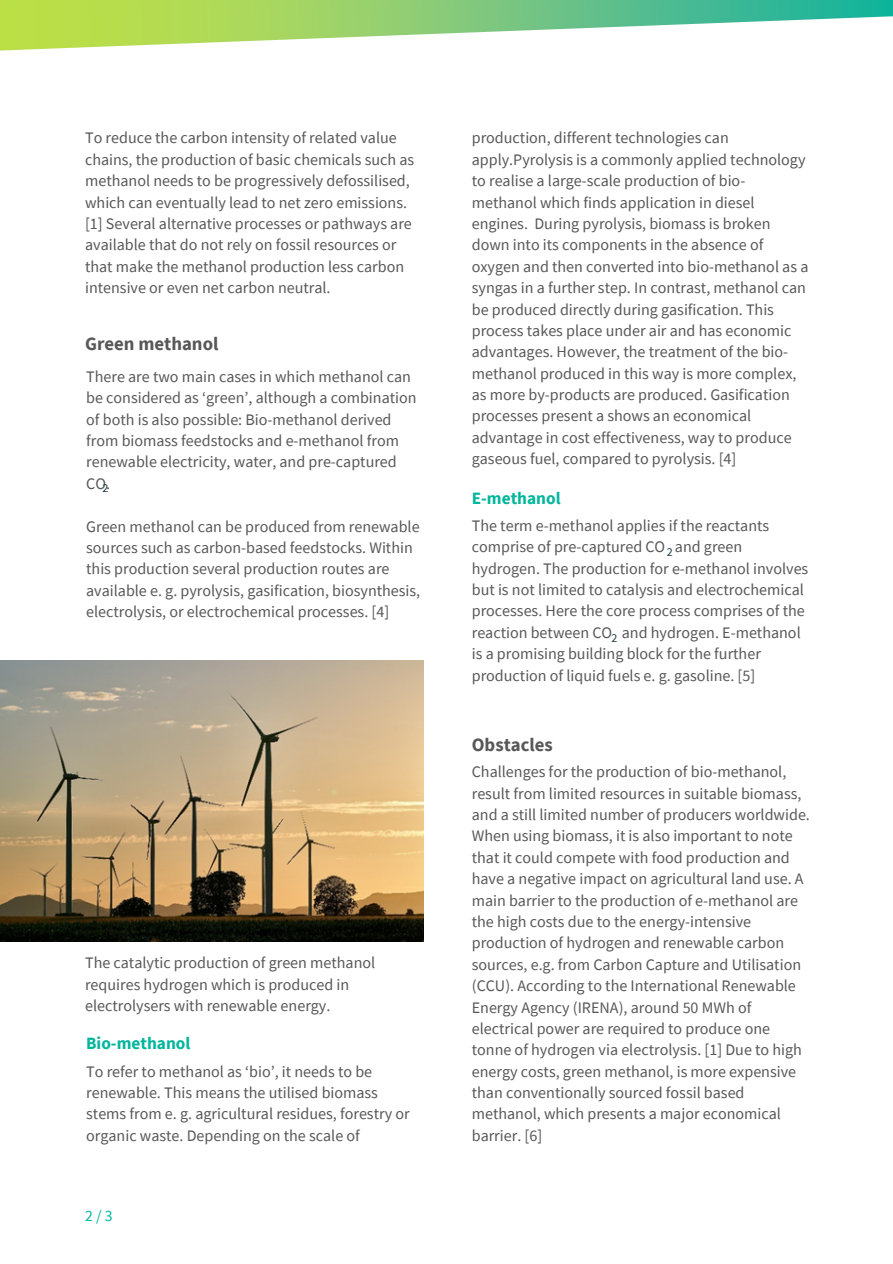
<style>
.page{position:relative;width:893px;height:1264px;background:#fff}
.page>*{position:absolute;margin:0;border:0;box-sizing:border-box;transform-origin:0 0}
.t1{font:700 18.75px "Source Sans Pro";color:#575857}
.t2{font:700 17.25px "Source Sans Pro";color:#00b69c}
.t3{font:16.05px/21.3px "Source Sans Pro";color:#575857}
.t4{font:15.75px "Source Sans Pro";color:#00b69c}
.t5{font:12px "Source Sans Pro";color:#1c3842}
</style>
<div class="page">
<img style="left:0;top:0;width:892px;height:51px">
<img style="left:0;top:661px;width:423px;height:280px">
<p class="t3" style="left:85px;top:127px;width:330px">To reduce the carbon intensity of related value chains, the production of basic chemicals such as methanol needs to be progressively defossilised, which can eventually lead to net zero emissions. [1] Several alternative processes or pathways are available that do not rely on fossil resources or that make the methanol production less carbon intensive or even net carbon neutral.</p>
<p class="t1" style="left:85px;top:332px;width:135px">Green methanol</p>
<p class="t3" style="left:86px;top:365px;width:332px">There are two main cases in which methanol can be considered as ‘green’, although a combination of both is also possible: Bio-methanol derived from biomass feedstocks and e-methanol from renewable electricity, water, and pre-captured CO.</p>
<p class="t3" style="left:86px;top:515px;width:335px">Green methanol can be produced from renewable sources such as carbon-based feedstocks. Within this production several production routes are available e. g. pyrolysis, gasification, biosynthesis, electrolysis, or electrochemical processes. [4]</p>
<p class="t5" style="left:103px;top:480px;width:7px">2</p>
<h1 class="t3" style="left:85px;top:952px;width:292px">The catalytic production of green methanol requires hydrogen which is produced in electrolysers with renewable energy.</h1>
<p class="t2" style="left:86px;top:1031px;width:106px">Bio-methanol</p>
<p class="t3" style="left:86px;top:1060px;width:325px">To refer to methanol as ‘bio’, it needs to be renewable. This means the utilised biomass stems from e. g. agricultural residues, forestry or organic waste. Depending on the scale of</p>
<h1 class="t4" style="left:85px;top:1205px;width:29px">2/3</h1>
<p class="t3" style="left:472px;top:127px;width:338px">production, different technologies can apply.Pyrolysis is a commonly applied technology to realise a large-scale production of bio&shy;methanol which finds application in diesel engines. During pyrolysis, biomass is broken down into its components in the absence of oxygen and then converted into bio-methanol as a syngas in a further step. In contrast, methanol can be produced directly during gasification. This process takes place under air and has economic advantages. However, the treatment of the bio&shy;methanol produced in this way is more complex, as more by-products are produced. Gasification processes present a shows an economical advantage in cost effectiveness, way to produce gaseous fuel, compared to pyrolysis. [4]</p>
<p class="t2" style="left:472px;top:487px;width:90px">E-methanol</p>
<p class="t3" style="left:472px;top:514px;width:338px">The term e-methanol applies if the reactants comprise of pre-captured CO and green hydrogen. The production for e-methanol involves but is not limited to catalysis and electrochemical processes. Here the core process comprises of the reaction between CO and hydrogen. E-methanol is a promising building block for the further production of liquid fuels e. g. gasoline. [5]</p>
<h1 class="t5" style="left:666px;top:544px;width:7px">2</h1>
<p class="t5" style="left:611px;top:629px;width:7px">2</p>
<p class="t1" style="left:472px;top:732px;width:83px">Obstacles</p>
<h1 class="t3" style="left:472px;top:761px;width:339px">Challenges for the production of bio-methanol, result from limited resources in suitable biomass, and a still limited number of producers worldwide.<br>When using biomass, it is also important to note that it could compete with food production and have a negative impact on agricultural land use. A main barrier to the production of e-methanol are the high costs due to the energy-intensive production of hydrogen and renewable carbon sources, e.g. from Carbon Capture and Utilisation (CCU). According to the International Renewable Energy Agency (IRENA), around 50 MWh of electrical power are required to produce one tonne of hydrogen via electrolysis. [1] Due to high energy costs, green methanol, is more expensive than conventionally sourced fossil based methanol, which presents a major economical barrier. [6]</h1>
</div>
